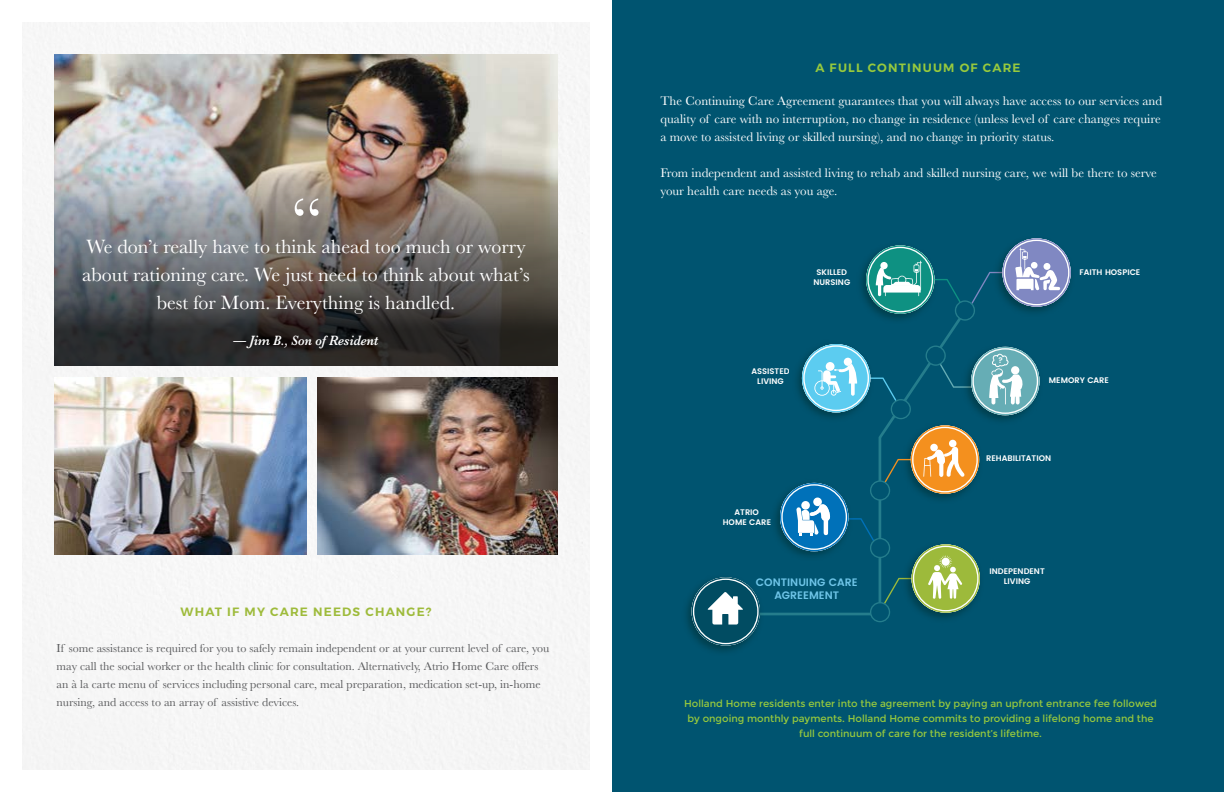
<style>
.page{position:relative;width:1224px;height:792px;background:#fff}
.page>*{position:absolute;margin:0;border:0;box-sizing:border-box;transform-origin:0 0}
.t1{font:68.1px "Baskerville";color:#fff}
.t2{font:20px/28px "Baskerville";color:#fff;text-align:center}
.t3{font:italic 600 14px "Baskerville";color:#fff;scale:.9 1}
.t4{font:13px/18px "Baskerville";color:#fff;text-align:justify}
.t5{font:12px/18px "Baskerville";color:#58595b}
.t6{font:600 12px "Montserrat";letter-spacing:.1em;color:#9ebb3b}
.t7{font:600 12px "Montserrat";letter-spacing:.1em;color:#97c93d}
.t8{font:600 10.8px "Poppins";color:#6fc5e8}
.t9{font:10px/15px "Montserrat";color:#97c93d;text-align:center}
.t10{font:600 8.1px/9.7px "Poppins";color:#fff;text-align:center}
.t11{font:600 7.7px "Poppins";color:#fff}
</style>
<div class="page">
<div style="left:22px;top:22px;width:568px;height:748px;background:#f6f6f6"></div>
<div style="left:612px;top:0;width:612px;height:792px;background:#005470"></div>
<img style="left:686px;top:596px;width:80px;height:56px">
<svg style="left:692px;top:577px;width:68px;height:69px"></svg>
<svg style="left:780px;top:425px;width:200px;height:197px"></svg>
<img style="left:797px;top:364px;width:5px;height:35px">
<svg style="left:802px;top:344px;width:109px;height:75px"></svg>
<img style="left:959px;top:376px;width:81px;height:52px">
<svg style="left:926px;top:346px;width:113px;height:69px"></svg>
<svg style="left:866px;top:238px;width:205px;height:83px"></svg>
<div style="left:1044px;top:263px;width:6px;height:7px;background:#fff;border-radius:50%"></div>
<div style="left:1031px;top:262px;width:7px;height:7px;background:#fff;border-radius:50%"></div>
<img style="left:318px;top:377px;width:240px;height:178px">
<img style="left:54px;top:377px;width:252px;height:178px">
<img style="left:54px;top:54px;width:504px;height:79px">
<img style="left:54px;top:133px;width:504px;height:233px">
<h1 class="t1" style="left:290px;top:178px;width:33px">“</h1>
<h2 class="t2" style="left:86px;top:233px;width:441px">We don’t really have to think ahead too much or worry</h2>
<h2 class="t2" style="left:82px;top:261px;width:449px">about rationing care. We just need to think about what’s best for Mom. Everything is handled.</h2>
<p class="t3" style="left:234px;top:331px;width:162px">— Jim B., Son of Resident</p>
<p class="t6" style="left:180px;top:602px;width:253px">WHAT IF MY CARE NEEDS CHANGE?</p>
<p class="t5" style="left:57px;top:639px;width:494px">If some assistance is required for you to safely remain independent or at your current level of care, you may call the social worker or the health clinic for consultation. Alternatively, Atrio Home Care offers an à la carte menu of services including personal care, meal preparation, medication set-up, in-home nursing, and access to an array of assistive devices.</p>
<p class="t7" style="left:815px;top:58px;width:207px">A FULL CONTINUUM OF CARE</p>
<p class="t4" style="left:660px;top:92px;width:503px">The Continuing Care Agreement guarantees that you will always have access to our services and quality of care with no interruption, no change in residence (unless level of care changes require a move to assisted living or skilled nursing), and no change in priority status.</p>
<p class="t4" style="left:660px;top:164px;width:498px">From independent and assisted living to rehab and skilled nursing care, we will be there to serve your health care needs as you age.</p>
<p class="t10" style="left:813px;top:268px;width:38px">SKILLED<br>NURSING</p>
<p class="t11" style="left:998px;top:355px;width:6px">?</p>
<p class="t10" style="left:1079px;top:268px;width:62px">FAITH HOSPICE</p>
<p class="t10" style="left:751px;top:367px;width:40px">ASSISTED<br>LIVING</p>
<p class="t10" style="left:1049px;top:376px;width:62px">MEMORY CARE</p>
<p class="t10" style="left:723px;top:508px;width:50px">ATRIO<br>HOME CARE</p>
<p class="t10" style="left:986px;top:454px;width:66px">REHABILITATION</p>
<p class="t10" style="left:990px;top:567px;width:57px">INDEPENDENT</p>
<p class="t8" style="left:756px;top:574px;width:103px">CONTINUING CARE</p>
<p class="t10" style="left:1004px;top:577px;width:28px">LIVING</p>
<p class="t8" style="left:774px;top:587px;width:66px">AGREEMENT</p>
<p class="t9" style="left:684px;top:696px;width:474px">Holland Home residents enter into the agreement by paying an upfront entrance fee followed by ongoing monthly payments. Holland Home commits to providing a lifelong home and the full continuum of care for the resident’s lifetime.</p>
</div>
